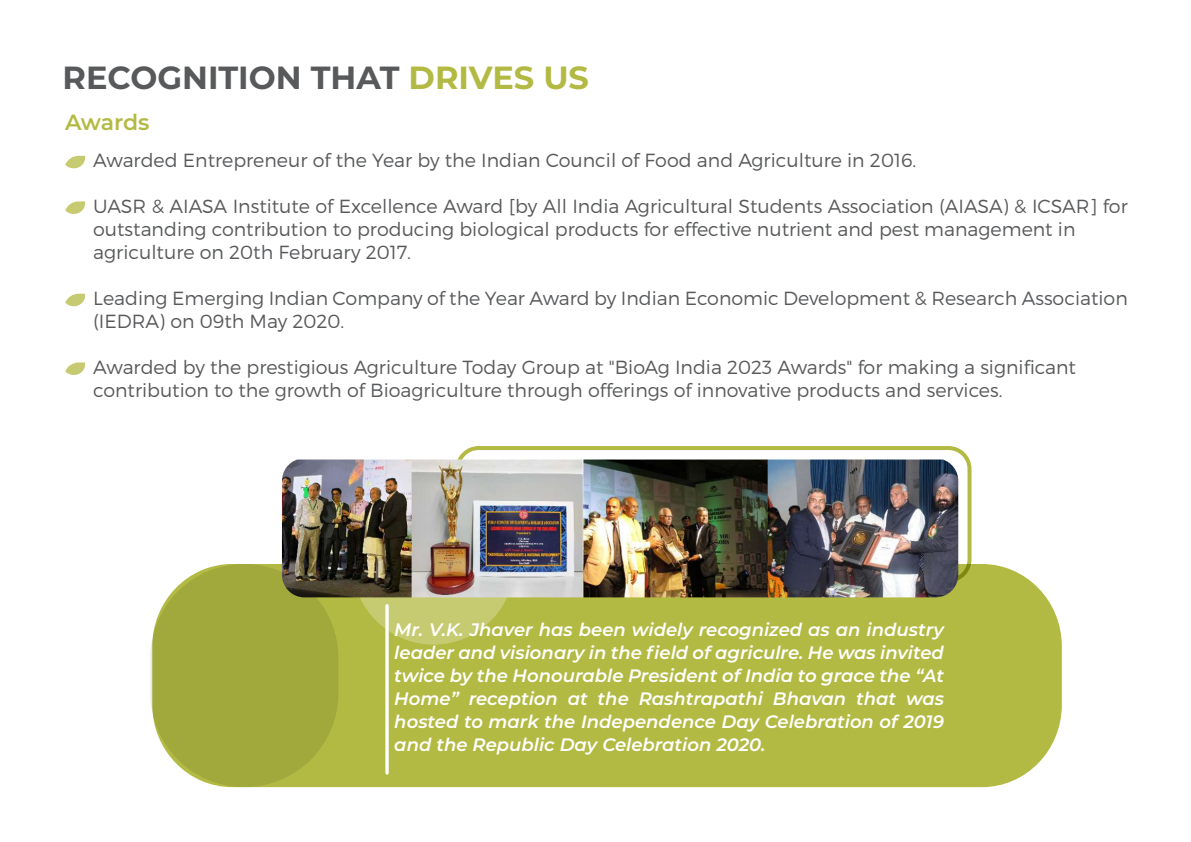
<style>
.page{position:relative;width:1191px;height:842px;background:#fff}
.page>*{position:absolute;margin:0;border:0;box-sizing:border-box;transform-origin:0 0}
.t1{font:700 32px "Montserrat";color:#58595b}
.t2{font:600 22px "Montserrat";letter-spacing:-.01em;color:#b3ba43}
.t3{font:300 19px/23px "Montserrat";color:#58595b}
.t4{font:italic 600 18px/23px "Montserrat";color:#fff;text-align:justify}
.s1{color:#b3ba43}
</style>
<div class="page">
<svg style="left:152px;top:564px;width:909px;height:223px;background:#b1b847"></svg>
<svg style="left:352px;top:597px;width:162px;height:48px;background:#bfc461"></svg>
<svg style="left:385px;top:604px;width:4px;height:171px"></svg>
<svg style="left:65px;top:156px;width:20px;height:12px"></svg>
<svg style="left:65px;top:201px;width:20px;height:13px"></svg>
<svg style="left:65px;top:294px;width:20px;height:12px"></svg>
<svg style="left:65px;top:362px;width:20px;height:13px"></svg>
<div style="left:455px;top:446px;width:516px;height:136px;border:4px solid #b3ba43;border-radius:21px"></div>
<img style="left:282px;top:459px;width:676px;height:138px">
<h1 class="t1" style="left:63px;top:54px;width:528px">RECOGNITION THAT <span class="s1">DRIVES US</span></h1>
<p class="t2" style="left:65px;top:106px;width:86px">Awards</p>
<p class="t3" style="left:93px;top:148px;width:824px">Awarded Entrepreneur of the Year by the Indian Council of Food and Agriculture in 2016.</p>
<p class="t3" style="left:93px;top:194px;width:1036px">UASR &amp; AIASA Institute of Excellence Award [by All India Agricultural Students Association (AIASA) &amp; ICSAR] for outstanding contribution to producing biological products for effective nutrient and pest management in agriculture on 20th February 2017.</p>
<p class="t3" style="left:93px;top:286px;width:1036px">Leading Emerging Indian Company of the Year Award by Indian Economic Development &amp; Research Association (IEDRA) on 09th May 2020.</p>
<p class="t3" style="left:93px;top:355px;width:984px">Awarded by the prestigious Agriculture Today Group at "BioAg India 2023 Awards" for making a significant contribution to the growth of Bioagriculture through offerings of innovative products and services.</p>
<p class="t4" style="left:394px;top:617px;width:551px">Mr. V.K. Jhaver has been widely recognized as an industry leader and visionary in the field of agriculre. He was invited twice by the Honourable President of India to grace the “At Home” reception at the Rashtrapathi Bhavan that was hosted to mark the Independence Day Celebration of 2019 and the Republic Day Celebration 2020.</p>
</div>
